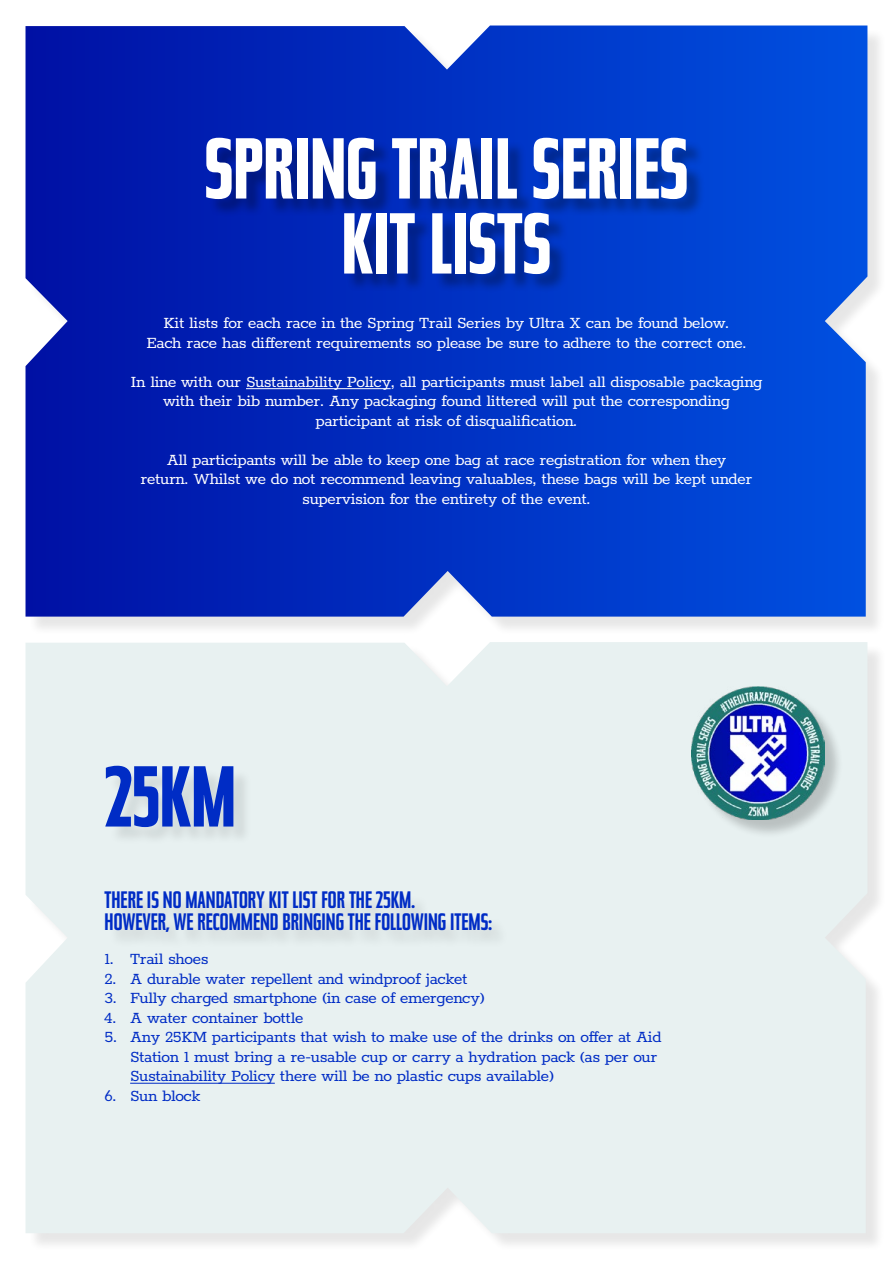
<style>
.page{position:relative;width:893px;height:1263px;background:#fff}
.page>*{position:absolute;margin:0;border:0;box-sizing:border-box;transform-origin:0 0}
.t1{font:700 87px/75px "Tasse";color:#fff;text-align:center}
.t2{font:700 87px "Tasse";color:#002cc5}
.t3{font:500 24px/22.5px "Tasse";color:#002cc5}
.t4{font:18px/19.5px "Rokkitt";letter-spacing:-.02em;color:#fff;text-align:center}
.t5{font:18px/19.5px "Rokkitt";letter-spacing:-.02em;color:#002cc5}
</style>
<div class="page">
<div style="left:27px;top:644px;width:859px;height:608px;background:#000;opacity:.1"></div>
<div style="left:26px;top:642px;width:841px;height:591px;background:#e8f1f1"></div>
<div style="left:27px;top:27px;width:859px;height:609px;background:#000;opacity:.1"></div>
<svg style="left:26px;top:26px;width:841px;height:591px;background:#0433c3"></svg>
<div style="left:694px;top:689px;width:150px;height:150px;background:#000;opacity:.2"></div>
<img style="left:692px;top:687px;width:133px;height:133px">
<hr style="left:130px;top:1083px;width:145px;height:1px;background:#002cc5">
<div style="left:108px;top:893px;width:402px;height:57px;background:#e1eaea"></div>
<div style="left:108px;top:768px;width:144px;height:78px;background:#dde5e5"></div>
<div style="left:209px;top:140px;width:496px;height:153px;background:#000;opacity:.3"></div>
<hr style="left:246px;top:388px;width:145px;height:1px;background:#fff">
<h1 class="t1" style="left:205px;top:132px;width:485px">SPRING TRAIL SERIES<br>KIT LISTS</h1>
<p class="t4" style="left:146px;top:312px;width:602px">Kit lists for each race in the Spring Trail Series by Ultra X can be found below.<br>Each race has different requirements so please be sure to adhere to the correct one.</p>
<p class="t4" style="left:131px;top:371px;width:633px">In line with our Sustainability Policy, all participants must label all disposable packaging with their bib number. Any packaging found littered will put the corresponding participant at risk of disqualification.</p>
<p class="t4" style="left:141px;top:449px;width:613px">All participants will be able to keep one bag at race registration for when they return. Whilst we do not recommend leaving valuables, these bags will be kept under supervision for the entirety of the event.</p>
<h1 class="t2" style="left:105px;top:749px;width:133px">25KM</h1>
<h2 class="t3" style="left:105px;top:888px;width:389px">THERE IS NO MANDATORY KIT LIST FOR THE 25KM.<br>HOWEVER, WE RECOMMEND BRINGING THE FOLLOWING ITEMS:</h2>
<p class="t5" style="left:105px;top:948px;width:105px">1. Trail shoes</p>
<p class="t5" style="left:105px;top:968px;width:364px">2. A durable water repellent and windproof jacket</p>
<p class="t5" style="left:105px;top:987px;width:381px">3. Fully charged smartphone (in case of emergency)</p>
<p class="t5" style="left:105px;top:1007px;width:200px">4. A water container bottle</p>
<p class="t5" style="left:130px;top:1026px;width:533px;text-indent:-26px">5. Any 25KM participants that wish to make use of the drinks on offer at Aid<br>Station 1 must bring a re-usable cup or carry a hydration pack (as per our<br>Sustainability Policy there will be no plastic cups available)</p>
<p class="t5" style="left:105px;top:1085px;width:97px">6. Sun block</p>
</div>
